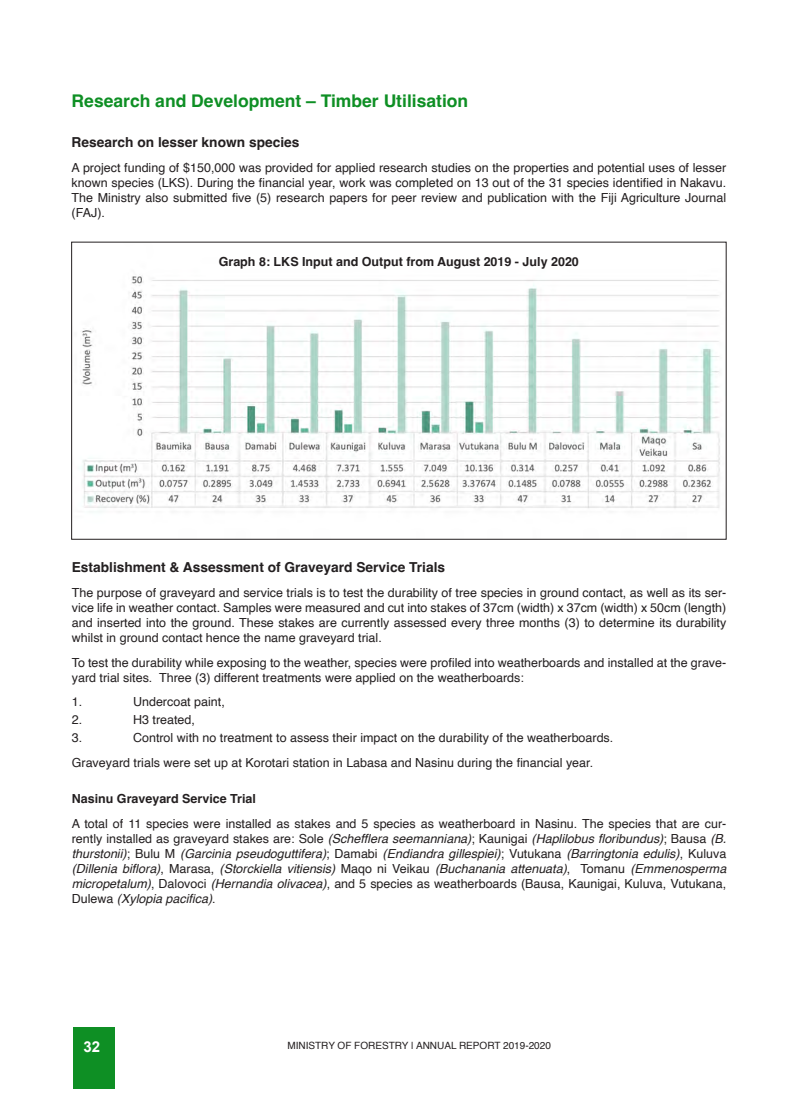
<style>
.page{position:relative;width:797px;height:1105px;background:#fff}
.page>*{position:absolute;margin:0;border:0;box-sizing:border-box;transform-origin:0 0}
.Subheader{font:700 17.5px "Helvetica";color:#0e8f24}
.t1{font:700 15px "Arial";color:#fff}
.t2{font:700 13.75px "Helvetica";color:#231f20}
.t3{font:12.5px/15px "Helvetica";color:#231f20;text-align:justify}
.Table_header{font:700 12.5px "Helvetica";color:#231f20}
.t4{font:10px "Helvetica";color:#231f20}
.s1{font-style:italic}
</style>
<div class="page">
<img style="left:81px;top:276px;width:639px;height:232px">
<div style="left:74px;top:1027px;width:41px;height:62px;background:#0e8f24"></div>
<p class="Subheader" style="left:72px;top:90px;width:398px">Research and Development – Timber Utilisation</p>
<p class="t2" style="left:72px;top:133px;width:229px">Research on lesser known species</p>
<p class="t3" style="left:72px;top:160px;width:656px">A project funding of $150,000 was provided for applied research studies on the properties and potential uses of lesser known species (LKS). During the financial year, work was completed on 13 out of the 31 species identified in Nakavu.<br>The Ministry also submitted five (5) research papers for peer review and publication with the Fiji Agriculture Journal (FAJ).</p>
<p class="Table_header" style="left:219px;top:254px;width:361px">Graph 8: LKS Input and Output from August 2019 - July 2020</p>
<p class="t2" style="left:72px;top:559px;width:375px">Establishment &amp; Assessment of Graveyard Service Trials</p>
<p class="t3" style="left:72px;top:586px;width:656px">The purpose of graveyard and service trials is to test the durability of tree species in ground contact, as well as its ser&shy;vice life in weather contact. Samples were measured and cut into stakes of 37cm (width) x 37cm (width) x 50cm (length) and inserted into the ground. These stakes are currently assessed every three months (3) to determine its durability whilst in ground contact hence the name graveyard trial.</p>
<p class="t3" style="left:72px;top:656px;width:656px">To test the durability while exposing to the weather, species were profiled into weatherboards and installed at the grave&shy;yard trial sites. Three (3) different treatments were applied on the weatherboards:</p>
<p class="t3" style="left:72px;top:694px;width:12px">1.</p>
<p class="t3" style="left:133px;top:694px;width:93px">Undercoat paint,</p>
<p class="t3" style="left:72px;top:713px;width:12px">2.</p>
<p class="t3" style="left:133px;top:713px;width:63px">H3 treated,</p>
<p class="t3" style="left:72px;top:730px;width:12px">3.</p>
<p class="t3" style="left:133px;top:730px;width:482px">Control with no treatment to assess their impact on the durability of the weatherboards.</p>
<p class="t3" style="left:72px;top:755px;width:523px">Graveyard trials were set up at Korotari station in Labasa and Nasinu during the financial year.</p>
<p class="Table_header" style="left:72px;top:791px;width:186px">Nasinu Graveyard Service Trial</p>
<p class="t3" style="left:72px;top:816px;width:656px">A total of 11 species were installed as stakes and 5 species as weatherboard in Nasinu. The species that are cur&shy;rently installed as graveyard stakes are: Sole <span class="s1">(Schefflera seemanniana)</span>; Kaunigai <span class="s1">(Haplilobus floribundus)</span>; Bausa <span class="s1">(B. thurstonii)</span>; Bulu M <span class="s1">(Garcinia pseudoguttifera)</span>; Damabi <span class="s1">(Endiandra gillespiei)</span>; Vutukana <span class="s1">(Barringtonia edulis)</span>, Kuluva <span class="s1">(Dillenia biflora)</span>, Marasa, <span class="s1">(Storckiella vitiensis)</span> Maqo ni Veikau <span class="s1">(Buchanania attenuata)</span>, Tomanu <span class="s1">(Emmenosperma micropetalum)</span>, Dalovoci <span class="s1">(Hernandia olivacea)</span>, and 5 species as weatherboards (Bausa, Kaunigai, Kuluva, Vutukana, Dulewa <span class="s1">(Xylopia pacifica)</span>.</p>
<p class="t1" style="left:84px;top:1036px;width:18px">32</p>
<p class="t4" style="left:287px;top:1037px;width:265px">MINISTRY OF FORESTRY | ANNUAL REPORT 2019-2020</p>
</div>
